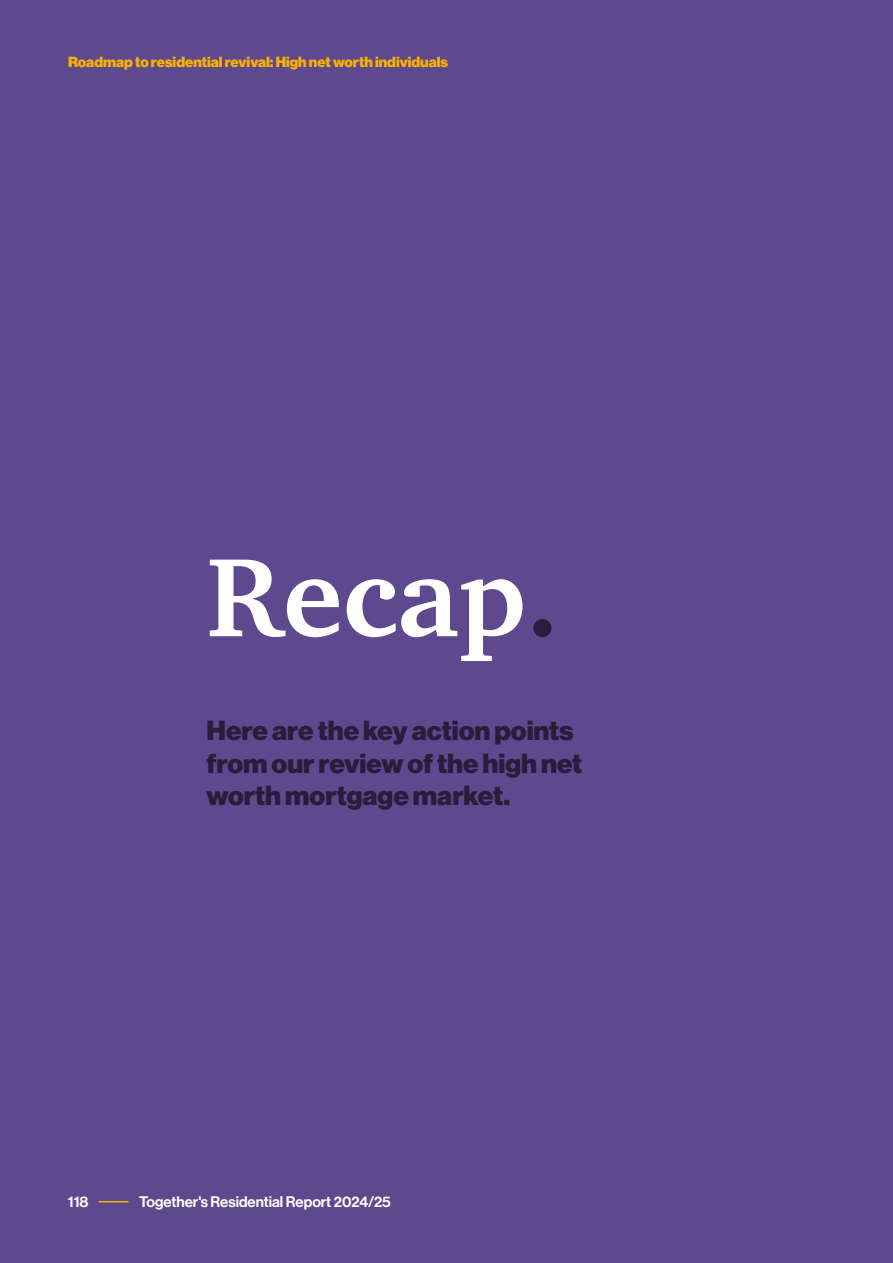
<style>
.page{position:relative;width:893px;height:1263px;background:#5e498f}
.page>*{position:absolute;margin:0;border:0;box-sizing:border-box;transform-origin:0 0}
.t1{font:700 114.15px "Charter ITC Pro";color:#fff}
.t2{font:27px/32.5px "N Haas Grotesk DS Pro 95 Blk";color:#2c1b3b}
.t3{font:15px "N Haas Grotesk DS Pro 65 Md";color:#fff}
.t4{font:14.4px "N Haas Grotesk DS Pro 95 Blk";color:#f9b104}
.s1{color:#2c1b3b}
</style>
<div class="page">
<hr style="left:99px;top:1201px;width:30px;height:1px;background:#f9b104">
<p class="t4" style="left:68px;top:53px;width:381px">Roadmap to residential revival: High net worth individuals</p>
<h1 class="t1" style="left:206px;top:526px;width:354px">Recap<span class="s1">.</span></h1>
<p class="t2" style="left:206px;top:715px;width:377px">Here are the key action points from our review of the high net worth mortgage market.</p>
<p class="t3" style="left:68px;top:1192px;width:22px">118</p>
<p class="t3" style="left:139px;top:1193px;width:253px">Together's Residential Report 2024/25</p>
</div>
